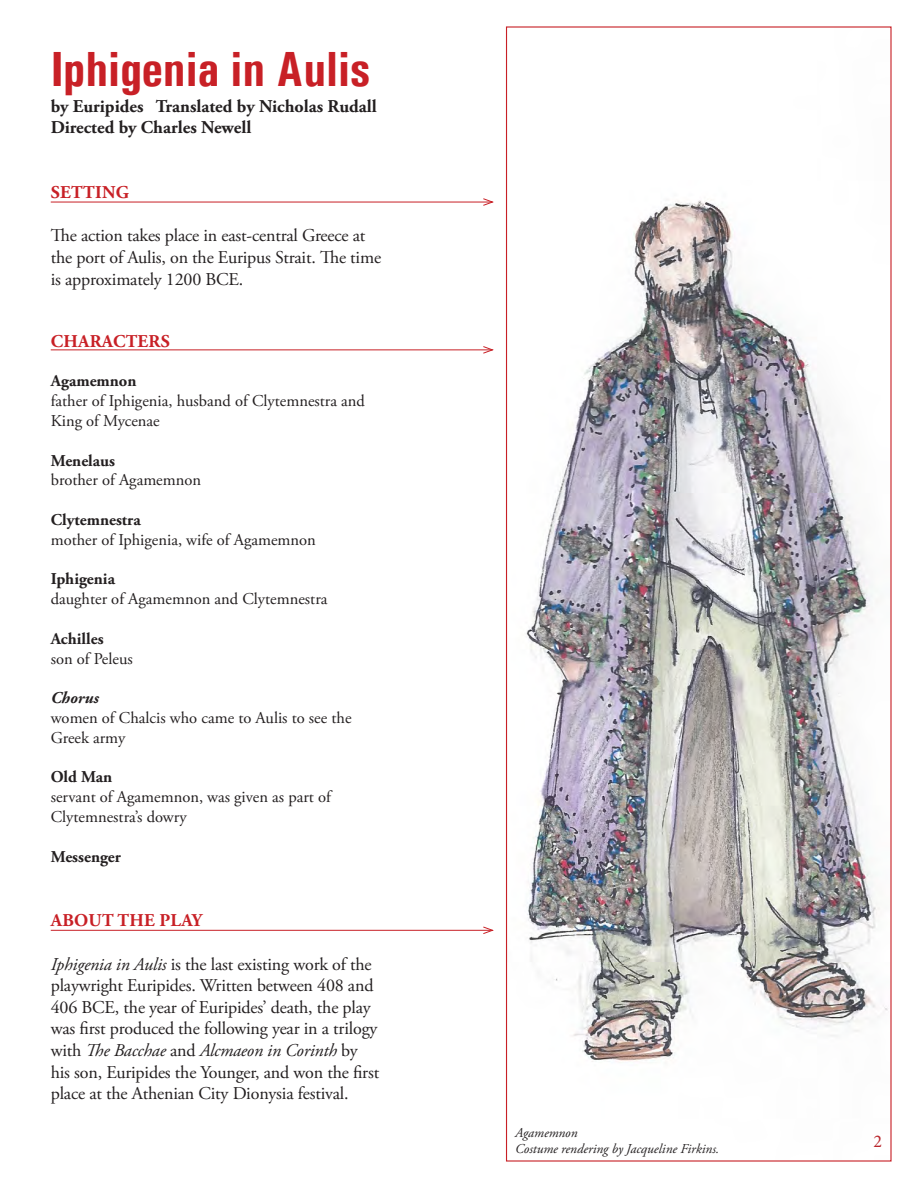
<style>
.page{position:relative;width:918px;height:1188px;background:#fff}
.page>*{position:absolute;margin:0;border:0;box-sizing:border-box;transform-origin:0 0}
.t1{font:700 condensed 49.5px "Univers";color:#c82026}
.t2{font:18px/21.6px "Adobe Garamond Pro";letter-spacing:-.01em;color:#231f20}
.t3{font:700 18px "Adobe Garamond Pro";color:#231f20}
.t4{font:700 18px "Adobe Garamond Pro";letter-spacing:.015em;color:#c82026}
.t5{font:18px "Minion Pro";color:#b9272d}
.t6{font:16.5px/19.8px "Adobe Garamond Pro";color:#231f20}
.t7{font:700 16.5px "Adobe Garamond Pro";color:#231f20}
.t8{font:italic 700 16.5px "Adobe Garamond Pro";color:#231f20}
.t9{font:italic 13.5px "Adobe Garamond Pro";color:#231f20}
.s1{font-style:italic}
</style>
<div class="page">
<img style="left:526px;top:200px;width:362px;height:862px">
<hr style="left:51px;top:202px;width:441px;height:1px;background:#c82026">
<svg style="left:482px;top:198px;width:12px;height:8px"></svg>
<hr style="left:51px;top:350px;width:441px;height:1px;background:#c82026">
<svg style="left:482px;top:346px;width:12px;height:8px"></svg>
<hr style="left:51px;top:930px;width:441px;height:1px;background:#c82026">
<svg style="left:482px;top:926px;width:12px;height:8px"></svg>
<p class="t1" style="left:51px;top:39px;width:321px">Iphigenia in Aulis</p>
<p class="t3" style="left:51px;top:96px;width:328px">by Euripides Translated by Nicholas Rudall</p>
<p class="t3" style="left:51px;top:117px;width:202px">Directed by Charles Newell</p>
<p class="t4" style="left:51px;top:182px;width:80px">SETTING</p>
<p class="t2" style="left:51px;top:226px;width:332px">The action takes place in east-central Greece at the port of Aulis, on the Euripus Strait. The time is approximately 1200 BCE.</p>
<p class="t4" style="left:51px;top:331px;width:120px">CHARACTERS</p>
<p class="t7" style="left:51px;top:372px;width:87px">Agamemnon</p>
<p class="t6" style="left:51px;top:392px;width:316px">father of Iphigenia, husband of Clytemnestra and<br>King of Mycenae</p>
<p class="t7" style="left:51px;top:451px;width:66px">Menelaus</p>
<p class="t6" style="left:51px;top:471px;width:152px">brother of Agamemnon</p>
<p class="t7" style="left:51px;top:510px;width:91px">Clytemnestra</p>
<p class="t6" style="left:51px;top:530px;width:267px">mother of Iphigenia, wife of Agamemnon</p>
<p class="t7" style="left:51px;top:570px;width:66px">Iphigenia</p>
<p class="t6" style="left:51px;top:590px;width:278px">daughter of Agamemnon and Clytemnestra</p>
<p class="t7" style="left:51px;top:629px;width:54px">Achilles</p>
<p class="t6" style="left:51px;top:649px;width:84px">son of Peleus</p>
<p class="t8" style="left:51px;top:688px;width:49px">Chorus</p>
<p class="t6" style="left:51px;top:708px;width:302px">women of Chalcis who came to Aulis to see the<br>Greek army</p>
<p class="t7" style="left:51px;top:768px;width:63px">Old Man</p>
<p class="t6" style="left:51px;top:788px;width:282px">servant of Agamemnon, was given as part of<br>Clytemnestra’s dowry</p>
<p class="t7" style="left:51px;top:847px;width:72px">Messenger</p>
<p class="t4" style="left:51px;top:910px;width:153px">ABOUT THE PLAY</p>
<p class="t2" style="left:51px;top:954px;width:330px"><span class="s1">Iphigenia in Aulis</span> is the last existing work of the playwright Euripides. Written between 408 and 406 BCE, the year of Euripides’ death, the play was first produced the following year in a trilogy with <span class="s1">The Bacchae</span> and <span class="s1">Alcmaeon in Corinth</span> by his son, Euripides the Younger, and won the first place at the Athenian City Dionysia festival.</p>
<p class="t9" style="left:515px;top:1125px;width:64px">Agamemnon</p>
<p class="t9" style="left:515px;top:1141px;width:206px">Costume rendering by Jacqueline Firkins.</p>
<p class="t5" style="left:873px;top:1129px;width:10px">2</p>
</div>
